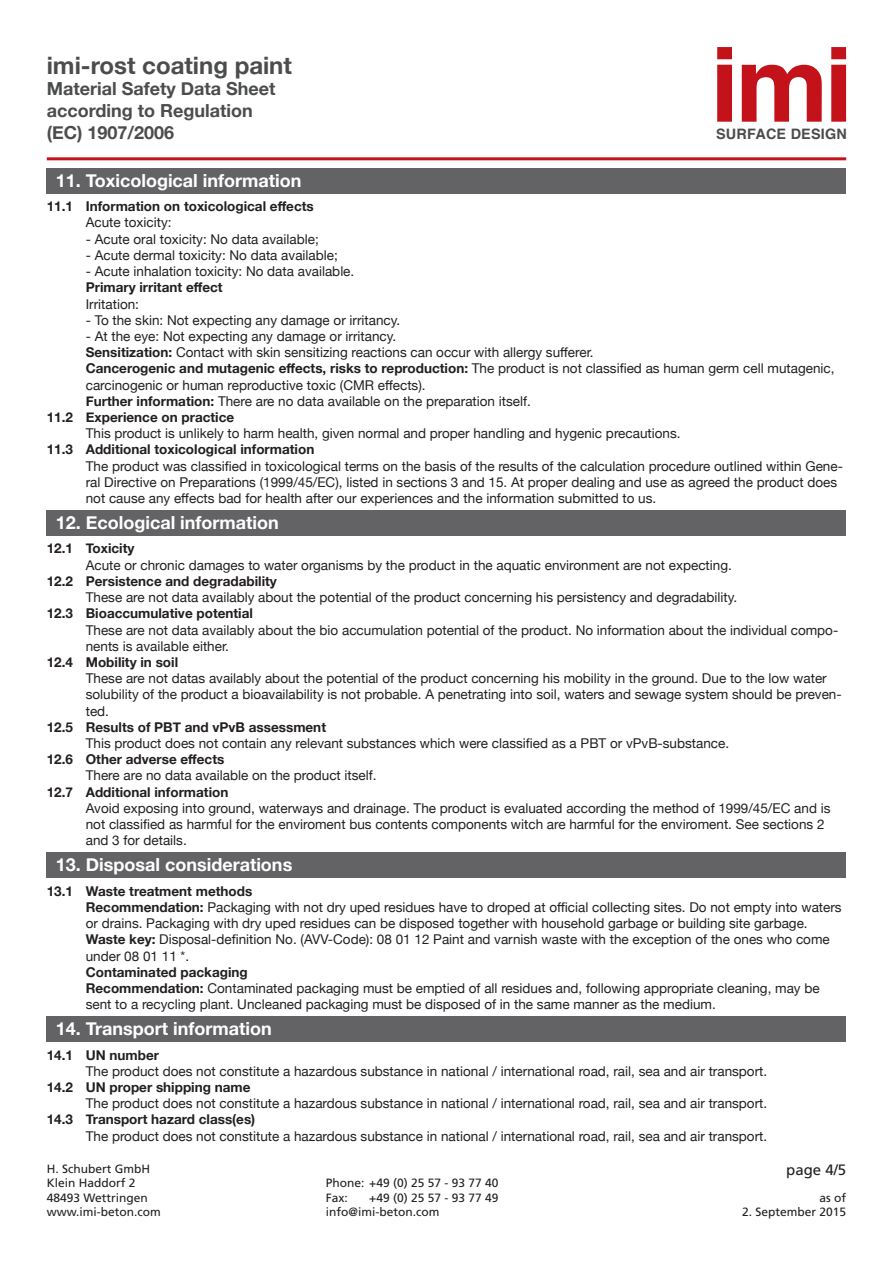
<style>
.page{position:relative;width:893px;height:1263px;background:#fff}
.page>*{position:absolute;margin:0;border:0;box-sizing:border-box;transform-origin:0 0}
.t1{font:700 24px "Helvetica Neue";color:#4b4c4d}
.t2{font:700 18px "Helvetica Neue";color:#fff}
.t3{font:700 18px/21.6px "Helvetica Neue";color:#4b4c4d}
.t4{font:15px "Frutiger";color:#231f20}
.t5{font:700 14.4px "Helvetica";letter-spacing:.015em;color:#4b4c4d}
.t6{font:13.5px/16.2px "Helvetica Neue";color:#231f20}
.t7{font:700 13.5px "Helvetica Neue";color:#231f20}
.t8{font:12px/14.4px "Frutiger";color:#231f20}
.s1{font-weight:700}
.s2{font-weight:400}
</style>
<div class="page">
<svg style="left:717px;top:47px;width:15px;height:75px"></svg>
<svg style="left:742px;top:65px;width:80px;height:57px"></svg>
<svg style="left:831px;top:47px;width:15px;height:75px"></svg>
<hr style="left:47px;top:157px;width:799px;height:3px;background:#c4121a">
<div style="left:47px;top:168px;width:799px;height:25px;background:#636366"></div>
<div style="left:47px;top:510px;width:799px;height:26px;background:#636366"></div>
<div style="left:47px;top:853px;width:799px;height:25px;background:#636366"></div>
<div style="left:47px;top:1016px;width:799px;height:26px;background:#636366"></div>
<h1 class="t1" style="left:47px;top:46px;width:247px">imi-rost coating paint</h1>
<h2 class="t3" style="left:47px;top:79px;width:230px">Material Safety Data Sheet according to Regulation (EC) 1907/2006</h2>
<p class="t5" style="left:716px;top:122px;width:132px">SURFACE DESIGN</p>
<h2 class="t2" style="left:56px;top:166px;width:247px">11. Toxicological information</h2>
<p class="t7" style="left:47px;top:196px;width:268px">11.1 Information on toxicological effects</p>
<p class="t6" style="left:86px;top:215px;width:87px">Acute toxicity:</p>
<p class="t6" style="left:86px;top:232px;width:235px">- Acute oral toxicity: No data available;</p>
<p class="t6" style="left:86px;top:248px;width:254px">- Acute dermal toxicity: No data available;</p>
<p class="t6" style="left:86px;top:264px;width:270px">- Acute inhalation toxicity: No data available.</p>
<p class="t7" style="left:86px;top:277px;width:138px">Primary irritant effect</p>
<p class="t6" style="left:86px;top:296px;width:55px">Irritation:</p>
<p class="t6" style="left:86px;top:313px;width:316px">- To the skin: Not expecting any damage or irritancy.</p>
<p class="t6" style="left:86px;top:329px;width:312px">- At the eye: Not expecting any damage or irritancy.</p>
<p class="t6" style="left:86px;top:345px;width:509px"><span class="s1">Sensitization:</span> Contact with skin sensitizing reactions can occur with allergy sufferer.</p>
<p class="t7" style="left:86px;top:358px;width:750px">Cancerogenic and mutagenic effects, risks to reproduction: <span class="s2">The product is not classified as human germ cell mutagenic,</span></p>
<p class="t6" style="left:86px;top:377px;width:341px">carcinogenic or human reproductive toxic (CMR effects).</p>
<p class="t6" style="left:86px;top:394px;width:447px"><span class="s1">Further information:</span> There are no data available on the preparation itself.</p>
<p class="t7" style="left:47px;top:406px;width:189px">11.2 Experience on practice</p>
<p class="t6" style="left:86px;top:426px;width:596px">This product is unlikely to harm health, given normal and proper handling and hygenic precautions.</p>
<p class="t7" style="left:47px;top:439px;width:269px">11.3 Additional toxicological information</p>
<p class="t6" style="left:86px;top:458px;width:759px">The product was classified in toxicological terms on the basis of the results of the calculation procedure outlined within Gene&shy;ral Directive on Preparations (1999/45/EC), listed in sections 3 and 15. At proper dealing and use as agreed the product does not cause any effects bad for health after our experiences and the information submitted to us.</p>
<h2 class="t2" style="left:56px;top:508px;width:225px">12. Ecological information</h2>
<p class="t7" style="left:47px;top:538px;width:89px">12.1 Toxicity</p>
<p class="t6" style="left:86px;top:558px;width:648px">Acute or chronic damages to water organisms by the product in the aquatic environment are not expecting.</p>
<p class="t7" style="left:47px;top:570px;width:232px">12.2 Persistence and degradability</p>
<p class="t6" style="left:86px;top:590px;width:653px">These are not data availably about the potential of the product concerning his persistency and degradability.</p>
<p class="t7" style="left:47px;top:603px;width:208px">12.3 Bioaccumulative potential</p>
<p class="t6" style="left:86px;top:622px;width:754px">These are not data availably about the bio accumulation potential of the product. No information about the individual compo&shy;nents is available either.</p>
<p class="t7" style="left:47px;top:651px;width:133px">12.4 Mobility in soil</p>
<p class="t6" style="left:86px;top:671px;width:757px">These are not datas availably about the potential of the product concerning his mobility in the ground. Due to the low water solubility of the product a bioavailability is not probable. A penetrating into soil, waters and sewage system should be preven&shy;ted.</p>
<p class="t7" style="left:47px;top:716px;width:281px">12.5 Results of PBT and vPvB assessment</p>
<p class="t6" style="left:86px;top:736px;width:645px">This product does not contain any relevant substances which were classified as a PBT or vPvB-substance.</p>
<p class="t7" style="left:47px;top:749px;width:179px">12.6 Other adverse effects</p>
<p class="t6" style="left:86px;top:768px;width:292px">There are no data available on the product itself.</p>
<p class="t7" style="left:47px;top:781px;width:183px">12.7 Additional information</p>
<p class="t6" style="left:86px;top:801px;width:746px">Avoid exposing into ground, waterways and drainage. The product is evaluated according the method of 1999/45/EC and is not classified as harmful for the enviroment bus contents components witch are harmful for the enviroment. See sections 2 and 3 for details.</p>
<h2 class="t2" style="left:56px;top:850px;width:238px">13. Disposal considerations</h2>
<p class="t6" style="left:86px;top:883px;width:757px;text-indent:-39px"><span class="s1">13.1 Waste treatment methods<br>Recommendation:</span> Packaging with not dry uped residues have to droped at official collecting sites. Do not empty into waters or drains. Packaging with dry uped residues can be disposed together with household garbage or building site garbage.<br><span class="s1">Waste key:</span> Disposal-definition No. (AVV-Code): 08 01 12 Paint and varnish waste with the exception of the ones who come under 08 01 11 *.</p>
<p class="t6" style="left:86px;top:964px;width:735px"><span class="s1">Contaminated packaging<br>Recommendation:</span> Contaminated packaging must be emptied of all residues and, following appropriate cleaning, may be sent to a recycling plant. Uncleaned packaging must be disposed of in the same manner as the medium.</p>
<h2 class="t2" style="left:56px;top:1014px;width:217px">14. Transport information</h2>
<p class="t7" style="left:47px;top:1044px;width:114px">14.1 UN number</p>
<p class="t6" style="left:86px;top:1064px;width:683px">The product does not constitute a hazardous substance in national / international road, rail, sea and air transport.</p>
<p class="t7" style="left:47px;top:1077px;width:205px">14.2 UN proper shipping name</p>
<p class="t6" style="left:86px;top:1096px;width:683px">The product does not constitute a hazardous substance in national / international road, rail, sea and air transport.</p>
<p class="t7" style="left:47px;top:1109px;width:210px">14.3 Transport hazard class(es)</p>
<p class="t6" style="left:86px;top:1128px;width:683px">The product does not constitute a hazardous substance in national / international road, rail, sea and air transport.</p>
<p class="t8" style="left:47px;top:1161px;width:115px">H. Schubert GmbH<br>Klein Haddorf 2<br>48493 Wettringen www.imi-beton.com</p>
<p class="t8" style="left:326px;top:1176px;width:174px">Phone: +49 (0) 25 57 - 93 77 40<br>Fax:</p>
<p class="t8" style="left:326px;top:1190px;width:174px;text-indent:44px">+49 (0) 25 57 - 93 77 49 info@imi-beton.com</p>
<p class="t4" style="left:786px;top:1160px;width:62px">page 4/5</p>
<p class="t8" style="left:819px;top:1190px;width:28px">as of</p>
<p class="t8" style="left:742px;top:1205px;width:106px">2. September 2015</p>
</div>
